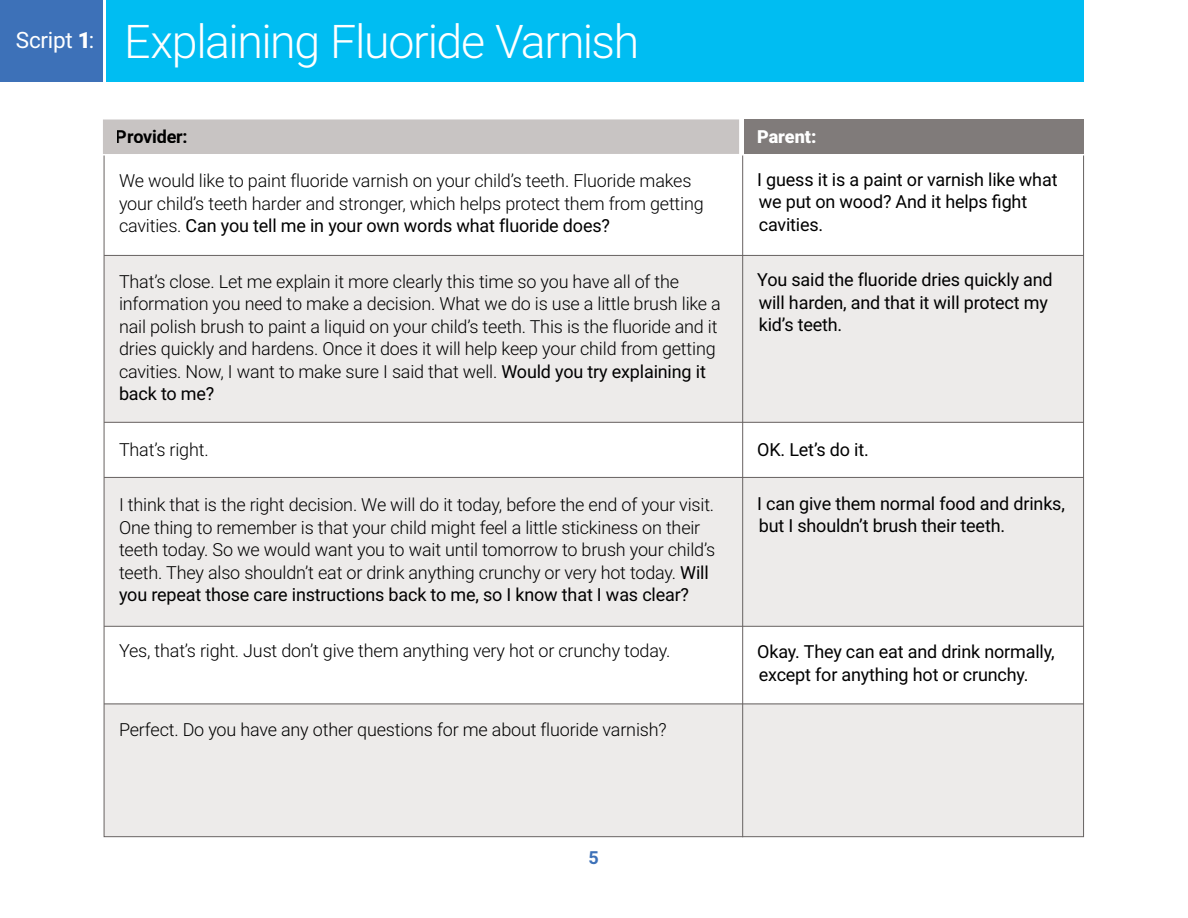
<style>
.page{position:relative;width:1188px;height:918px;background:#fff}
.page>*{position:absolute;margin:0;border:0;box-sizing:border-box;transform-origin:0 0}
.t1{font:300 46.5px "Roboto";letter-spacing:-.03em;color:#fff}
.t2{font:22.5px "Roboto";letter-spacing:-.01em;color:#fff}
.t3{font:300 18px/22.5px "Roboto";letter-spacing:-.01em;color:#000}
.t4{font:18px/22.5px "Roboto";letter-spacing:-.01em;color:#000}
.t5{font:700 18px "Roboto";letter-spacing:-.01em;color:#000}
.t6{font:900 18px "Roboto";color:#fff}
.t7{font:700 18px "Roboto";color:#3d71b8}
.s1{font-weight:900}
.s2{font-weight:400}
</style>
<div class="page">
<div style="left:104px;top:255px;width:980px;height:168px;background:#edebea"></div>
<div style="left:104px;top:478px;width:980px;height:148px;background:#edebea"></div>
<div style="left:104px;top:704px;width:980px;height:132px;background:#edebea"></div>
<hr style="left:742px;top:156px;width:1px;height:681px;background:#676261">
<hr style="left:104px;top:255px;width:980px;height:1px;background:#676261">
<hr style="left:104px;top:422px;width:980px;height:1px;background:#676261">
<hr style="left:104px;top:477px;width:980px;height:1px;background:#676261">
<hr style="left:104px;top:626px;width:980px;height:1px;background:#676261">
<hr style="left:104px;top:704px;width:980px;height:1px;background:#676261">
<div style="left:0;top:0;width:103px;height:81px;background:#3d71b8"></div>
<div style="left:106px;top:0;width:978px;height:81px;background:#00bdf2"></div>
<div style="left:103px;top:119px;width:636px;height:35px;background:#c8c4c3"></div>
<div style="left:744px;top:120px;width:340px;height:34px;background:#807b7a"></div>
<p class="t2" style="left:16px;top:24px;width:80px">Script <span class="s1">1</span>:</p>
<h1 class="t1" style="left:124px;top:9px;width:517px">Explaining Fluoride Varnish</h1>
<p class="t5" style="left:116px;top:124px;width:73px">Provider:</p>
<p class="t6" style="left:757px;top:124px;width:61px">Parent:</p>
<p class="t3" style="left:119px;top:169px;width:586px">We would like to paint fluoride varnish on your child’s teeth. Fluoride makes your child’s teeth harder and stronger, which helps protect them from getting cavities. <span class="s2">Can you tell me in your own words what fluoride does?</span></p>
<p class="t3" style="left:119px;top:269px;width:603px">That’s close. Let me explain it more clearly this time so you have all of the information you need to make a decision. What we do is use a little brush like a nail polish brush to paint a liquid on your child’s teeth. This is the fluoride and it dries quickly and hardens. Once it does it will help keep your child from getting cavities. Now, I want to make sure I said that well. <span class="s2">Would you try explaining it back to me?</span></p>
<p class="t3" style="left:119px;top:437px;width:91px">That’s right.</p>
<p class="t3" style="left:119px;top:493px;width:598px">I think that is the right decision. We will do it today, before the end of your visit.<br>One thing to remember is that your child might feel a little stickiness on their teeth today. So we would want you to wait until tomorrow to brush your child’s teeth. They also shouldn’t eat or drink anything crunchy or very hot today. <span class="s2">Will you repeat those care instructions back to me, so I know that I was clear?</span></p>
<p class="t3" style="left:119px;top:638px;width:553px">Yes, that’s right. Just don’t give them anything very hot or crunchy today.</p>
<p class="t3" style="left:119px;top:718px;width:549px">Perfect. Do you have any other questions for me about fluoride varnish?</p>
<p class="t4" style="left:757px;top:167px;width:302px">I guess it is a paint or varnish like what we put on wood? And it helps fight cavities.</p>
<p class="t4" style="left:757px;top:268px;width:297px">You said the fluoride dries quickly and will harden, and that it will protect my kid’s teeth.</p>
<p class="t4" style="left:757px;top:437px;width:113px">OK. Let’s do it.</p>
<p class="t4" style="left:757px;top:491px;width:309px">I can give them normal food and drinks, but I shouldn’t brush their teeth.</p>
<p class="t4" style="left:757px;top:640px;width:299px">Okay. They can eat and drink normally, except for anything hot or crunchy.</p>
<p class="t7" style="left:588px;top:845px;width:12px">5</p>
</div>
